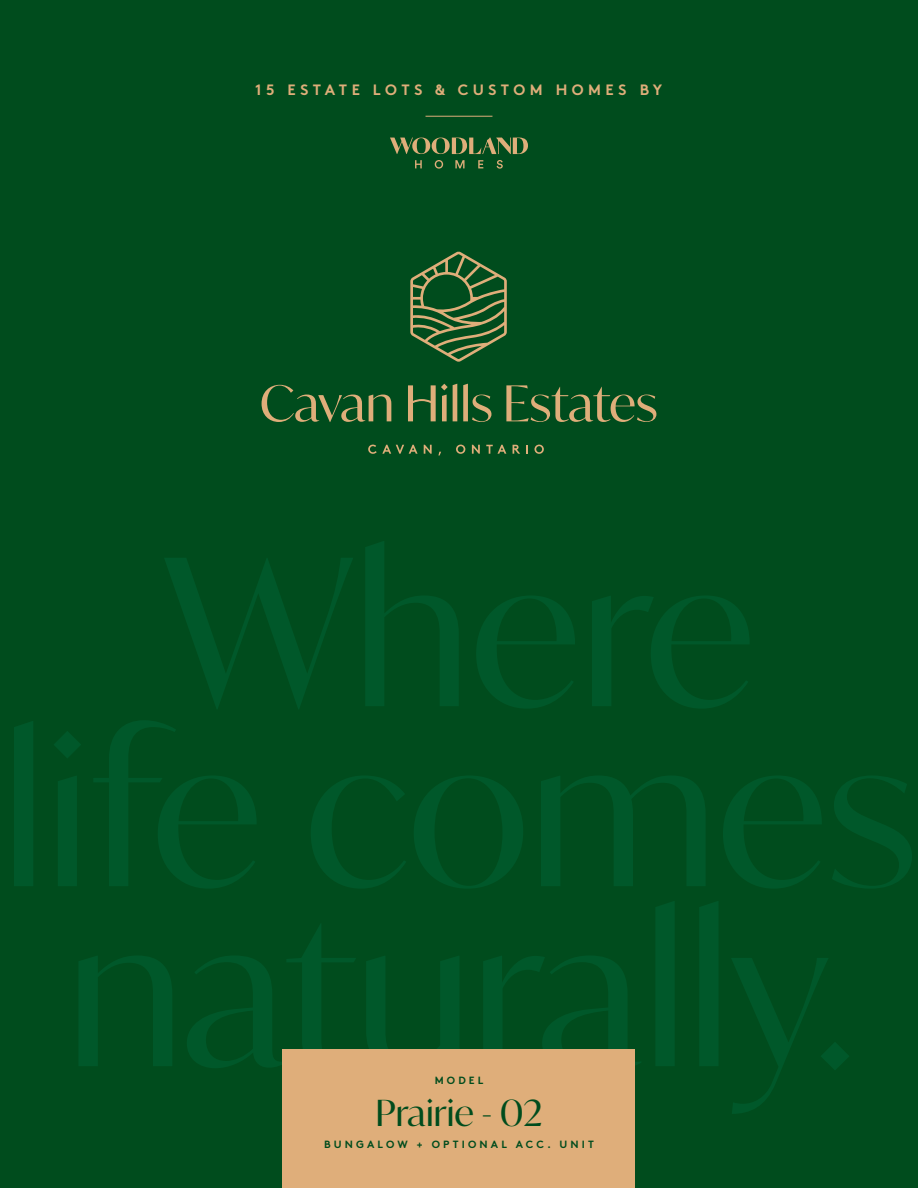
<style>
.page{position:relative;width:918px;height:1188px;background:#004c1d}
.page>*{position:absolute;margin:0;border:0;box-sizing:border-box;transform-origin:0 0}
.t1{font:36px "Ivy Mode";color:#004c1d}
.t2{font:700 15px "Brown";letter-spacing:.3em;color:#dfae7a}
.t3{font:700 10.5px "Brown";letter-spacing:.3em;color:#004c1d}
</style>
<div class="page">
<svg style="left:368px;top:445px;width:50px;height:9px"></svg>
<svg style="left:424px;top:445px;width:8px;height:9px"></svg>
<svg style="left:456px;top:445px;width:9px;height:9px"></svg>
<svg style="left:472px;top:445px;width:8px;height:9px"></svg>
<svg style="left:486px;top:445px;width:20px;height:9px"></svg>
<svg style="left:513px;top:445px;width:7px;height:9px"></svg>
<svg style="left:526px;top:445px;width:2px;height:9px"></svg>
<svg style="left:534px;top:445px;width:10px;height:9px"></svg>
<svg style="left:410px;top:251px;width:97px;height:111px"></svg>
<svg style="left:262px;top:385px;width:129px;height:37px"></svg>
<svg style="left:463px;top:384px;width:28px;height:38px"></svg>
<svg style="left:506px;top:385px;width:150px;height:37px"></svg>
<svg style="left:408px;top:384px;width:49px;height:37px"></svg>
<svg style="left:415px;top:160px;width:7px;height:8px"></svg>
<svg style="left:435px;top:160px;width:8px;height:9px"></svg>
<svg style="left:455px;top:160px;width:10px;height:8px"></svg>
<svg style="left:478px;top:160px;width:5px;height:8px"></svg>
<svg style="left:497px;top:160px;width:6px;height:9px"></svg>
<svg style="left:390px;top:138px;width:138px;height:16px"></svg>
<hr style="left:426px;top:116px;width:66px;height:1px;background:#dfae7a">
<div style="left:283px;top:1050px;width:352px;height:138px;background:#dfae7a"></div>
<h2 class="t2" style="left:255px;top:77px;width:409px">15 ESTATE LOTS &amp; CUSTOM HOMES BY</h2>
<p class="t3" style="left:435px;top:1072px;width:50px">MODEL</p>
<h1 class="t1" style="left:376px;top:1088px;width:168px">Prairie - 02</h1>
<p class="t3" style="left:324px;top:1135px;width:271px">BUNGALOW + OPTIONAL ACC. UNIT</p>
</div>
